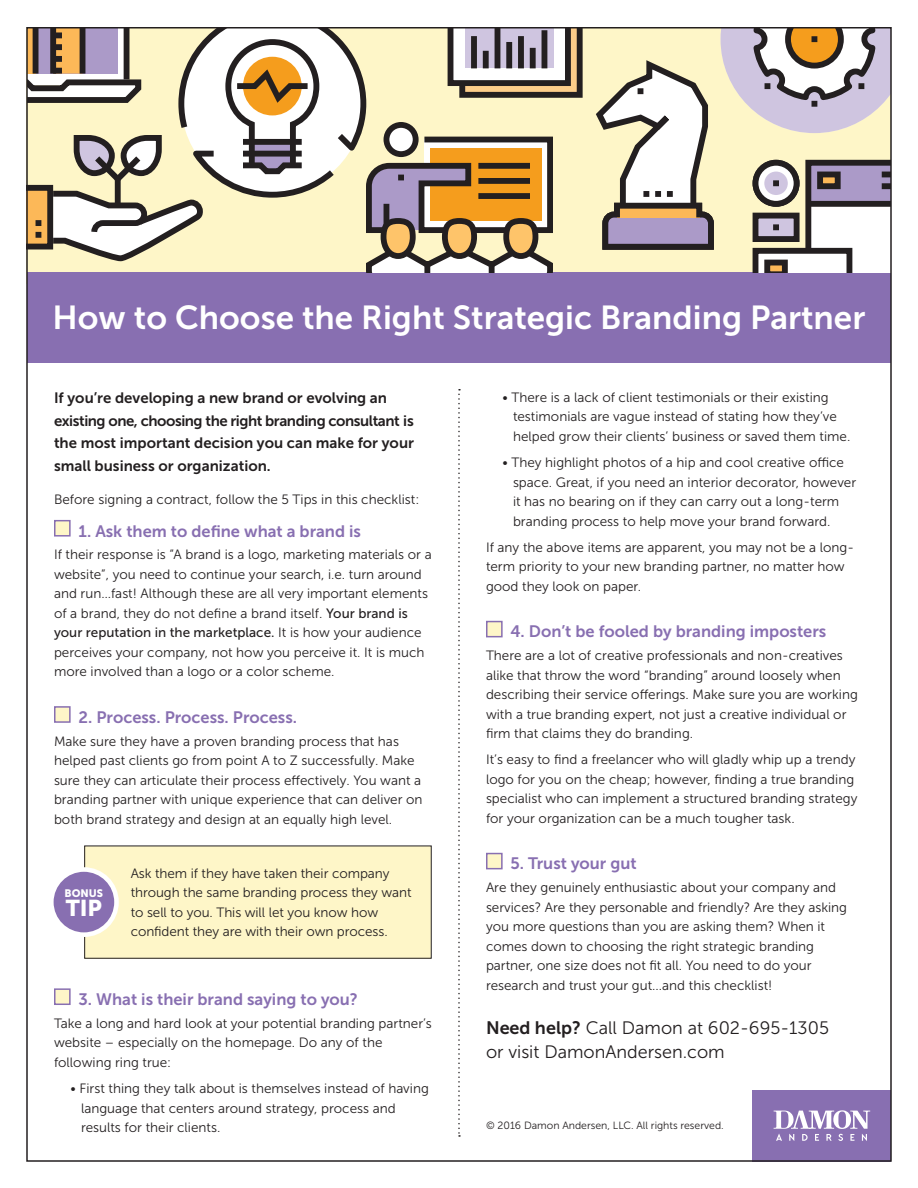
<style>
.page{position:relative;width:918px;height:1188px;background:#fff}
.page>*{position:absolute;margin:0;border:0;box-sizing:border-box;transform-origin:0 0}
.t1{font:33.15px "Museo Sans 700";color:#fff}
.t2{font:22.8px "Museo Sans 900";color:#fff}
.t3{font:18px/24px "Museo Sans 300";color:#231f20}
.t4{font:16.5px "Museo Sans 700";color:#886fb1}
.t5{font:15px/22.5px "Museo Sans 700";color:#231f20}
.t6{font:13.5px/19.5px "Museo Sans 300";color:#231f20}
.t7{font:10.8px "Museo Sans 900";color:#fff}
.t8{font:10.5px "Museo Sans 300";color:#231f20}
.s1{font-family:"Museo Sans 500"}
.s2{font-family:"Museo Sans 700"}
</style>
<div class="page">
<div style="left:27px;top:272px;width:864px;height:91px;background:#886fb1"></div>
<div style="left:54px;top:520px;width:17px;height:17px;background:#fef6c8;border:2px solid #886fb1"></div>
<div style="left:54px;top:706px;width:17px;height:17px;background:#fef6c8;border:2px solid #886fb1"></div>
<div style="left:54px;top:988px;width:17px;height:17px;background:#fef6c8;border:2px solid #886fb1"></div>
<div style="left:486px;top:621px;width:17px;height:16px;background:#fef6c8;border:2px solid #886fb1"></div>
<div style="left:486px;top:853px;width:17px;height:16px;background:#fef6c8;border:2px solid #886fb1"></div>
<svg style="left:458px;top:389px;width:2px;height:748px"></svg>
<svg style="left:29px;top:30px;width:557px;height:242px"></svg>
<div style="left:53px;top:32px;width:9px;height:6px;background:#231f20"></div>
<div style="left:53px;top:44px;width:9px;height:6px;background:#231f20"></div>
<div style="left:53px;top:56px;width:9px;height:6px;background:#231f20"></div>
<div style="left:53px;top:68px;width:9px;height:6px;background:#231f20"></div>
<svg style="left:592px;top:30px;width:297px;height:242px"></svg>
<div style="left:85px;top:846px;width:346px;height:112px;background:#fef6c8"></div>
<div style="left:51px;top:870px;width:66px;height:65px;background:#886fb1;border-radius:50%"></div>
<div style="left:49px;top:867px;width:70px;height:70px;border:5px solid #fff;border-radius:50%"></div>
<div style="left:753px;top:1090px;width:138px;height:72px;background:#886fb1"></div>
<svg style="left:774px;top:1110px;width:96px;height:31px"></svg>
<p class="t1" style="left:53px;top:299px;width:814px">How to Choose the Right Strategic Branding Partner</p>
<p class="t5" style="left:54px;top:387px;width:362px">If you’re developing a new brand or evolving an existing one, choosing the right branding consultant is the most important decision you can make for your small business or organization.</p>
<p class="t6" style="left:54px;top:489px;width:367px">Before signing a contract, follow the 5 Tips in this checklist:</p>
<p class="t4" style="left:79px;top:522px;width:284px">1. Ask them to define what a brand is</p>
<p class="t6" style="left:54px;top:545px;width:379px">If their response is “A brand is a logo, marketing materials or a website”, you need to continue your search, i.e. turn around and run…fast! Although these are all very important elements of a brand, they do not define a brand itself. <span class="s1">Your brand is your reputation in the marketplace.</span> It is how your audience perceives your company, not how you perceive it. It is much more involved than a logo or a color scheme.</p>
<p class="t4" style="left:79px;top:708px;width:220px">2. Process. Process. Process.</p>
<p class="t6" style="left:54px;top:731px;width:370px">Make sure they have a proven branding process that has helped past clients go from point A to Z successfully. Make sure they can articulate their process effectively. You want a branding partner with unique experience that can deliver on both brand strategy and design at an equally high level.</p>
<p class="t7" style="left:65px;top:887px;width:40px">BONUS</p>
<p class="t2" style="left:66px;top:895px;width:38px">TIP</p>
<p class="t6" style="left:131px;top:864px;width:282px">Ask them if they have taken their company through the same branding process they want to sell to you. This will let you know how confident they are with their own process.</p>
<p class="t4" style="left:79px;top:990px;width:281px">3. What is their brand saying to you?</p>
<p class="t6" style="left:54px;top:1013px;width:379px">Take a long and hard look at your potential branding partner’s website – especially on the homepage. Do any of the following ring true:</p>
<p class="t6" style="left:81px;top:1079px;width:349px;text-indent:-11px">• First thing they talk about is themselves instead of having language that centers around strategy, process and results for their clients.</p>
<p class="t6" style="left:513px;top:388px;width:339px;text-indent:-11px">• There is a lack of client testimonials or their existing testimonials are vague instead of stating how they’ve helped grow their clients’ business or saved them time.</p>
<p class="t6" style="left:513px;top:453px;width:345px;text-indent:-11px">• They highlight photos of a hip and cool creative office space. Great, if you need an interior decorator, however it has no bearing on if they can carry out a long-term branding process to help move your brand forward.</p>
<p class="t6" style="left:486px;top:538px;width:370px">If any the above items are apparent, you may not be a long&shy;term priority to your new branding partner, no matter how good they look on paper.</p>
<p class="t4" style="left:511px;top:623px;width:317px">4. Don’t be fooled by branding imposters</p>
<p class="t6" style="left:486px;top:646px;width:373px">There are a lot of creative professionals and non-creatives alike that throw the word “branding” around loosely when describing their service offerings. Make sure you are working with a true branding expert, not just a creative individual or firm that claims they do branding.</p>
<p class="t6" style="left:486px;top:750px;width:373px">It’s easy to find a freelancer who will gladly whip up a trendy logo for you on the cheap; however, finding a true branding specialist who can implement a structured branding strategy for your organization can be a much tougher task.</p>
<p class="t4" style="left:511px;top:855px;width:128px">5. Trust your gut</p>
<p class="t6" style="left:486px;top:878px;width:363px">Are they genuinely enthusiastic about your company and services? Are they personable and friendly? Are they asking you more questions than you are asking them? When it comes down to choosing the right strategic branding partner, one size does not fit all. You need to do your research and trust your gut...and this checklist!</p>
<p class="t3" style="left:486px;top:1016px;width:345px"><span class="s2">Need help?</span> Call Damon at 602-695-1305 or visit DamonAndersen.com</p>
<p class="t8" style="left:486px;top:1120px;width:239px">© 2016 Damon Andersen, LLC. All rights reserved.</p>
</div>
